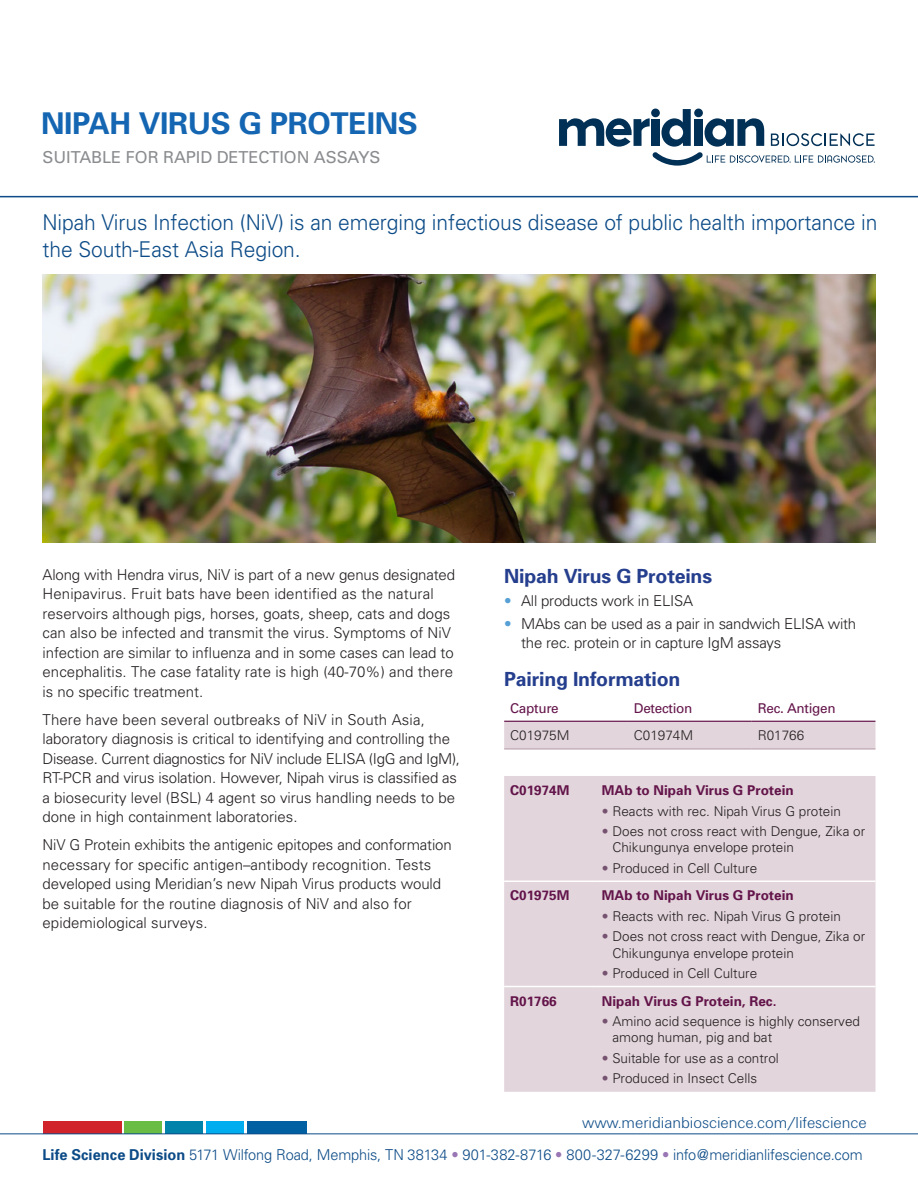
<style>
.page{position:relative;width:918px;height:1188px;background:#fff}
.page>*{position:absolute;margin:0;border:0;box-sizing:border-box;transform-origin:0 0}
.heading1{font:700 30px "Univers";letter-spacing:-.01em;color:#1465b2}
.intro{font:300 21.75px/27px "Univers";letter-spacing:-.005em;color:#0c4b87}
.sub_head_1{font:700 19.5px "Univers";letter-spacing:-.01em;color:#253f8e}
.t1{font:16.5px "Univers Light DTC";color:#0c4b87}
.heading1-2{font:16.5px "Univers";letter-spacing:-.005em;color:#8a8c8f}
.body{font:300 15px/19.5px "Univers";color:#231f20}
.t2{font:300 15px "Univers";letter-spacing:-.01em;color:#0c4b87}
.body-2{font:300 13.5px/16.2px "Univers";color:#231f20}
.body-3{font:700 13.5px "Univers";color:#63144a}
.body-4{font:13.5px "Univers";letter-spacing:-.02em;color:#63144a}
.s1{color:#56a0d5}
.s2{color:#765271}
.s3{font-weight:700}
.s4{color:#9976b4}
</style>
<div class="page">
<img style="left:43px;top:274px;width:832px;height:269px">
<div style="left:247px;top:1121px;width:60px;height:13px;background:#0160a1"></div>
<div style="left:206px;top:1121px;width:38px;height:13px;background:#00aeef"></div>
<div style="left:165px;top:1121px;width:38px;height:13px;background:#0083ab"></div>
<div style="left:43px;top:1121px;width:79px;height:13px;background:#d1232a"></div>
<div style="left:125px;top:1121px;width:37px;height:13px;background:#69bd45"></div>
<hr style="left:0;top:1133px;width:918px;height:1px;background:#0c4b87">
<hr style="left:0;top:196px;width:918px;height:1px;background:#0c4b87">
<div style="left:504px;top:722px;width:371px;height:27px;background:#e2d5db"></div>
<hr style="left:504px;top:749px;width:124px;height:1px;background:#b597a6">
<hr style="left:628px;top:749px;width:124px;height:1px;background:#b597a6">
<hr style="left:752px;top:749px;width:123px;height:1px;background:#b597a6">
<hr style="left:504px;top:721px;width:124px;height:1px;background:#63144a">
<hr style="left:628px;top:721px;width:124px;height:1px;background:#63144a">
<hr style="left:752px;top:721px;width:123px;height:1px;background:#63144a">
<div style="left:504px;top:776px;width:371px;height:316px;background:#e2d5db"></div>
<hr style="left:504px;top:881px;width:92px;height:1px;background:#fff">
<hr style="left:596px;top:881px;width:279px;height:1px;background:#fff">
<hr style="left:504px;top:986px;width:92px;height:1px;background:#fff">
<hr style="left:596px;top:986px;width:279px;height:1px;background:#fff">
<svg style="left:559px;top:109px;width:316px;height:57px"></svg>
<p class="heading1" style="left:41px;top:105px;width:378px">NIPAH VIRUS G PROTEINS</p>
<p class="heading1-2" style="left:43px;top:148px;width:340px">SUITABLE FOR RAPID DETECTION ASSAYS</p>
<p class="intro" style="left:43px;top:209px;width:836px">Nipah Virus Infection (NiV) is an emerging infectious disease of public health importance in the South-East Asia Region.</p>
<p class="sub_head_1" style="left:504px;top:564px;width:209px">Nipah Virus G Proteins</p>
<p class="body" style="left:504px;top:591px;width:190px"><span class="s1">•</span> All products work in ELISA</p>
<p class="body" style="left:521px;top:614px;width:337px;line-height:18.8px;text-indent:-17px"><span class="s1">•</span> MAbs can be used as a pair in sandwich ELISA with the rec. protein or in capture IgM assays</p>
<p class="sub_head_1" style="left:504px;top:667px;width:178px">Pairing Information</p>
<p class="body" style="left:43px;top:565px;width:414px">Along with Hendra virus, NiV is part of a new genus designated Henipavirus. Fruit bats have been identified as the natural reservoirs although pigs, horses, goats, sheep, cats and dogs can also be infected and transmit the virus. Symptoms of NiV infection are similar to influenza and in some cases can lead to encephalitis. The case fatality rate is high (40-70%) and there is no specific treatment.</p>
<p class="body" style="left:43px;top:710px;width:419px">There have been several outbreaks of NiV in South Asia, laboratory diagnosis is critical to identifying and controlling the Disease. Current diagnostics for NiV include ELISA (IgG and IgM), RT-PCR and virus isolation. However, Nipah virus is classified as a biosecurity level (BSL) 4 agent so virus handling needs to be done in high containment laboratories.</p>
<p class="body" style="left:43px;top:835px;width:411px">NiV G Protein exhibits the antigenic epitopes and conformation necessary for specific antigen–antibody recognition. Tests developed using Meridian’s new Nipah Virus products would be suitable for the routine diagnosis of NiV and also for epidemiological surveys.</p>
<p class="body-4" style="left:510px;top:700px;width:50px">Capture</p>
<p class="body-4" style="left:634px;top:700px;width:60px">Detection</p>
<p class="body-4" style="left:758px;top:700px;width:80px">Rec. Antigen</p>
<p class="body-2" style="left:510px;top:728px;width:61px">C01975M</p>
<p class="body-2" style="left:634px;top:728px;width:61px">C01974M</p>
<p class="body-2" style="left:758px;top:728px;width:48px">R01766</p>
<p class="body-3" style="left:510px;top:782px;width:61px">C01974M</p>
<p class="body-3" style="left:602px;top:782px;width:193px">MAb to Nipah Virus G Protein</p>
<p class="body-2" style="left:602px;top:803px;width:241px"><span class="s2">•</span> Reacts with rec. Nipah Virus G protein</p>
<p class="body-2" style="left:612px;top:823px;width:254px;text-indent:-11px"><span class="s2">•</span> Does not cross react with Dengue, Zika or<br>Chikungunya envelope protein</p>
<p class="body-2" style="left:602px;top:860px;width:157px"><span class="s2">•</span> Produced in Cell Culture</p>
<p class="body-3" style="left:510px;top:888px;width:61px">C01975M</p>
<p class="body-3" style="left:602px;top:888px;width:193px">MAb to Nipah Virus G Protein</p>
<p class="body-2" style="left:602px;top:908px;width:241px"><span class="s2">•</span> Reacts with rec. Nipah Virus G protein</p>
<p class="body-2" style="left:612px;top:928px;width:254px;text-indent:-11px"><span class="s2">•</span> Does not cross react with Dengue, Zika or<br>Chikungunya envelope protein</p>
<p class="body-2" style="left:602px;top:965px;width:157px"><span class="s2">•</span> Produced in Cell Culture</p>
<p class="body-3" style="left:510px;top:993px;width:48px">R01766</p>
<p class="body-3" style="left:602px;top:993px;width:176px">Nipah Virus G Protein, Rec.</p>
<p class="body-2" style="left:612px;top:1013px;width:249px;text-indent:-11px"><span class="s2">•</span> Amino acid sequence is highly conserved among human, pig and bat</p>
<p class="body-2" style="left:602px;top:1050px;width:179px"><span class="s2">•</span> Suitable for use as a control</p>
<p class="body-2" style="left:602px;top:1070px;width:157px"><span class="s2">•</span> Produced in Insect Cells</p>
<p class="t1" style="left:582px;top:1113px;width:286px">www.meridianbioscience.com/lifescience</p>
<p class="t2" style="left:43px;top:1145px;width:822px"><span class="s3">Life Science Division</span> 5171 Wilfong Road, Memphis, TN 38134 <span class="s4">•</span> 901-382-8716 <span class="s4">•</span> 800-327-6299 <span class="s4">•</span> info@meridianlifescience.com</p>
</div>
